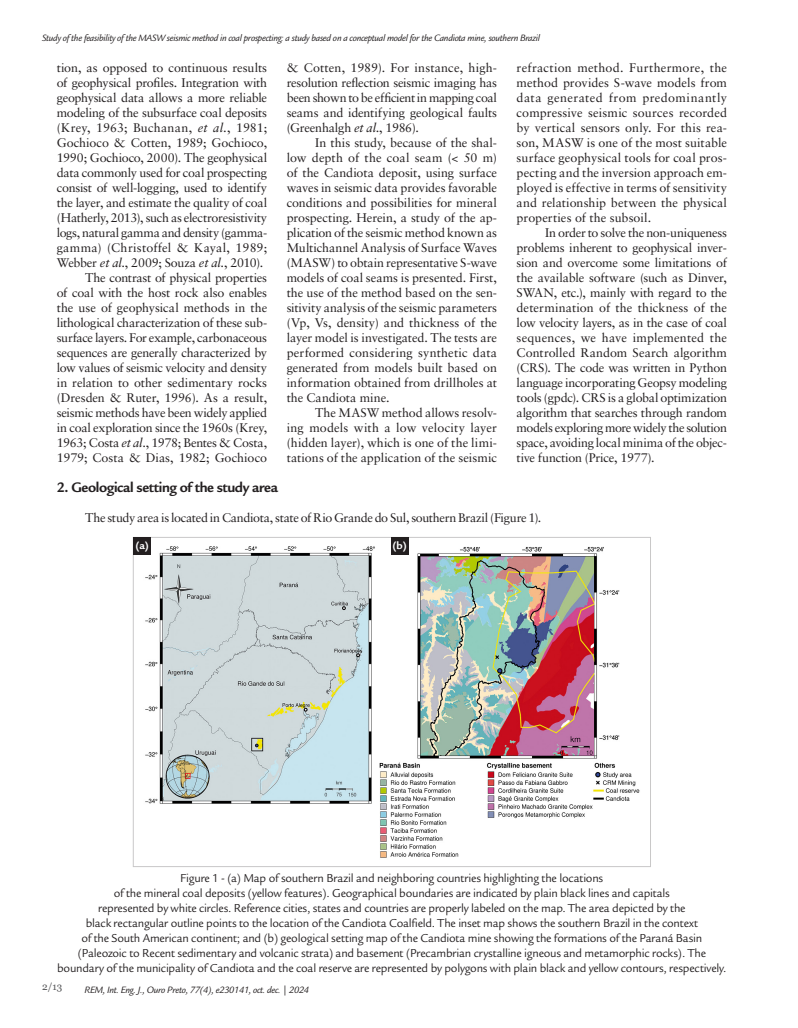
<style>
.page{position:relative;width:798px;height:1028px;background:#fff}
.page>*{position:absolute;margin:0;border:0;box-sizing:border-box;transform-origin:0 0}
.Subtítulo{font:700 15px "Legacy Sans";letter-spacing:-.025em;color:#231f20}
.Texto_-_EN{font:12.5px/15px "Sabon LT Std";letter-spacing:-.01em;color:#231f20;text-align:justify}
.Legenda{font:12.5px "Legacy Sans";letter-spacing:-.02em;color:#231f20;scale:.96 1}
.legenda_PT{font:700 11.25px "Legacy Sans";color:#fff}
.t1{font:italic 10px "Legacy Sans";letter-spacing:-.025em;color:#231f20}
.t2{font:10px "Georgia";color:#57585a}
.s1{font-style:italic}
</style>
<div class="page">
<img style="left:145px;top:544px;width:495px;height:314px">
<div style="left:133px;top:537px;width:18px;height:18px;background:#231f20"></div>
<div style="left:390px;top:537px;width:18px;height:18px;background:#231f20"></div>
<p class="t1" style="left:42px;top:32px;width:499px">Study of the feasibility of the MASW seismic method in coal prospecting: a study based on a conceptual model for the Candiota mine, southern Brazil</p>
<p class="Texto_-_EN" style="left:57px;top:60px;width:212px">tion, as opposed to continuous results of geophysical profiles. Integration with geophysical data allows a more reliable modeling of the subsurface coal deposits (Krey, 1963; Buchanan, <span class="s1">et al.</span>, 1981; Gochioco &amp; Cotten, 1989; Gochioco, 1990; Gochioco, 2000). The geophysical data commonly used for coal prospecting consist of well-logging, used to identify the layer, and estimate the quality of coal (Hatherly, 2013), such as electroresistivity logs, natural gamma and density (gamma&shy;gamma) (Christoffel &amp; Kayal, 1989; Webber <span class="s1">et al.</span>, 2009; Souza <span class="s1">et al.</span>, 2010).</p>
<p class="Texto_-_EN" style="left:57px;top:270px;width:212px;text-indent:28px">The contrast of physical properties of coal with the host rock also enables the use of geophysical methods in the lithological characterization of these sub&shy;surface layers. For example, carbonaceous sequences are generally characterized by low values of seismic velocity and density in relation to other sedimentary rocks (Dresden &amp; Ruter, 1996). As a result, seismic methods have been widely applied in coal exploration since the 1960s (Krey, 1963; Costa <span class="s1">et al.</span>, 1978; Bentes &amp; Costa, 1979; Costa &amp; Dias, 1982; Gochioco</p>
<p class="Subtítulo" style="left:57px;top:478px;width:223px">2. Geological setting of the study area</p>
<p class="Texto_-_EN" style="left:286px;top:60px;width:212px">&amp; Cotten, 1989). For instance, high&shy;resolution reflection seismic imaging has been shown to be efficient in mapping coal seams and identifying geological faults (Greenhalgh <span class="s1">et al.</span>, 1986).</p>
<p class="Texto_-_EN" style="left:286px;top:135px;width:212px;text-indent:28px">In this study, because of the shal&shy;low depth of the coal seam (&lt; 50 m) of the Candiota deposit, using surface waves in seismic data provides favorable conditions and possibilities for mineral prospecting. Herein, a study of the ap&shy;plication of the seismic method known as Multichannel Analysis of Surface Waves (MASW) to obtain representative S-wave models of coal seams is presented. First, the use of the method based on the sen&shy;sitivity analysis of the seismic parameters (Vp, Vs, density) and thickness of the layer model is investigated. The tests are performed considering synthetic data generated from models built based on information obtained from drillholes at the Candiota mine.</p>
<p class="Texto_-_EN" style="left:286px;top:405px;width:212px;text-indent:28px">The MASW method allows resolv&shy;ing models with a low velocity layer (hidden layer), which is one of the limi&shy;tations of the application of the seismic</p>
<p class="Texto_-_EN" style="left:516px;top:60px;width:212px">refraction method. Furthermore, the method provides S-wave models from data generated from predominantly compressive seismic sources recorded by vertical sensors only. For this rea&shy;son, MASW is one of the most suitable surface geophysical tools for coal pros&shy;pecting and the inversion approach em&shy;ployed is effective in terms of sensitivity and relationship between the physical properties of the subsoil.</p>
<p class="Texto_-_EN" style="left:516px;top:225px;width:212px;text-indent:28px">In order to solve the non-uniqueness problems inherent to geophysical inver&shy;sion and overcome some limitations of the available software (such as Dinver, SWAN, etc.), mainly with regard to the determination of the thickness of the low velocity layers, as in the case of coal sequences, we have implemented the Controlled Random Search algorithm (CRS). The code was written in Python language incorporating Geopsy modeling tools (gpdc). CRS is a global optimization algorithm that searches through random models exploring more widely the solution space, avoiding local minima of the objec&shy;tive function (Price, 1977).</p>
<p class="Texto_-_EN" style="left:85px;top:510px;width:457px">The study area is located in Candiota, state of Rio Grande do Sul, southern Brazil (Figure 1).</p>
<p class="legenda_PT" style="left:135px;top:539px;width:15px">(a)</p>
<p class="legenda_PT" style="left:392px;top:539px;width:16px">(b)</p>
<p class="Legenda" style="left:180px;top:871px;width:441px">Figure 1 - (a) Map of southern Brazil and neighboring countries highlighting the locations</p>
<p class="Legenda" style="left:114px;top:886px;width:580px">of the mineral coal deposits (yellow features). Geographical boundaries are indicated by plain black lines and capitals</p>
<p class="Legenda" style="left:98px;top:901px;width:613px">represented by white circles. Reference cities, states and countries are properly labeled on the map. The area depicted by the</p>
<p class="Legenda" style="left:86px;top:916px;width:639px">black rectangular outline points to the location of the Candiota Coalfield. The inset map shows the southern Brazil in the context</p>
<p class="Legenda" style="left:81px;top:931px;width:648px">of the South American continent; and (b) geological setting map of the Candiota mine showing the formations of the Paraná Basin</p>
<p class="Legenda" style="left:78px;top:946px;width:655px">(Paleozoic to Recent sedimentary and volcanic strata) and basement (Precambrian crystalline igneous and metamorphic rocks). The</p>
<p class="Legenda" style="left:57px;top:961px;width:698px">boundary of the municipality of Candiota and the coal reserve are represented by polygons with plain black and yellow contours, respectively.</p>
<p class="t2" style="left:42px;top:980px;width:22px">2/13</p>
<p class="t1" style="left:84px;top:984px;width:226px">REM, Int. Eng. J., Ouro Preto, 77(4), e230141, oct. dec. | 2024</p>
</div>
